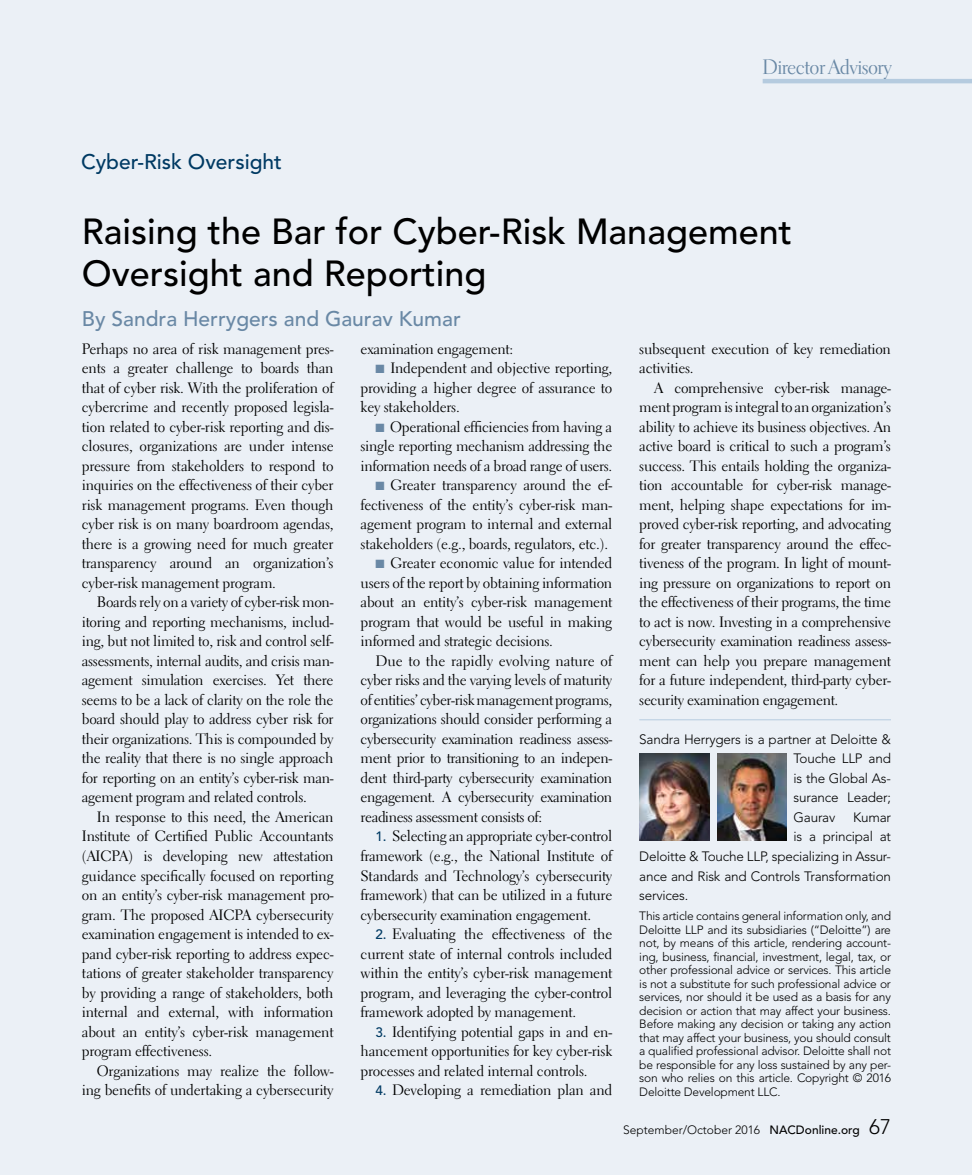
<style>
.page{position:relative;width:972px;height:1175px;background:#fff}
.page>*{position:absolute;margin:0;border:0;box-sizing:border-box;transform-origin:0 0}
.HED{font:500 36px/42px "Avenir";color:#000}
.BYLINE{font:500 21px "Avenir";color:#6988a5}
.DEK{font:500 21px "Avenir";color:#003a63}
.t1{font:21px "Electra LH Display";letter-spacing:.005em;color:#6988a5}
.BODY_TEXT{font:15px/19.5px "Electra LH";letter-spacing:-.015em;color:#000;text-align:justify}
.BODY_TEXT_1ST_PARA{font:15px/19.5px "Electra LH";letter-spacing:-.015em;color:#000;text-align:justify}
.BIO{font:300 13.5px/19.5px "Avenir";letter-spacing:-.015em;color:#000;text-align:justify}
.DISCLAIMER{font:300 12px/13.5px "Avenir";letter-spacing:-.015em;color:#000;text-align:justify}
.s1{color:#6988a5}
.s2{font-family:"Avenir";font-weight:500;font-size:13.5px;color:#003a63}
.s3{font-weight:500}
.s4{font-size:21px}
</style>
<div class="page">
<div style="left:0;top:0;width:972px;height:1174px;background:#ebf0f6"></div>
<hr style="left:763px;top:79px;width:209px;height:4px;background:#b5cbdf">
<hr style="left:639px;top:719px;width:252px;height:1px;background:#b5cbdf">
<img style="left:640px;top:754px;width:69px;height:86px">
<img style="left:717px;top:754px;width:70px;height:86px">
<p class="DEK" style="left:81px;top:150px;width:203px">Cyber-Risk Oversight</p>
<h2 class="t1" style="left:763px;top:54px;width:130px">Director Advisory</h2>
<p class="HED" style="left:82px;top:211px;width:712px">Raising the Bar for Cyber-Risk Management<br>Oversight and Reporting</p>
<p class="BYLINE" style="left:82px;top:307px;width:380px">By Sandra Herrygers and Gaurav Kumar</p>
<p class="BODY_TEXT_1ST_PARA" style="left:82px;top:339px;width:253px">Perhaps no area of risk management pres&shy;ents a greater challenge to boards than that of cyber risk. With the proliferation of cybercrime and recently proposed legisla&shy;tion related to cyber-risk reporting and dis&shy;closures, organizations are under intense pressure from stakeholders to respond to inquiries on the effectiveness of their cyber risk management programs. Even though cyber risk is on many boardroom agendas, there is a growing need for much greater transparency around an organization’s cyber-risk management program.</p>
<p class="BODY_TEXT" style="left:82px;top:592px;width:253px;text-indent:15px">Boards rely on a variety of cyber-risk mon&shy;itoring and reporting mechanisms, includ&shy;ing, but not limited to, risk and control self&shy;assessments, internal audits, and crisis man&shy;agement simulation exercises. Yet there seems to be a lack of clarity on the role the board should play to address cyber risk for their organizations. This is compounded by the reality that there is no single approach for reporting on an entity’s cyber-risk man&shy;agement program and related controls.</p>
<p class="BODY_TEXT" style="left:82px;top:807px;width:253px;text-indent:15px">In response to this need, the American Institute of Certified Public Accountants (AICPA) is developing new attestation guidance specifically focused on reporting on an entity’s cyber-risk management pro&shy;gram. The proposed AICPA cybersecurity examination engagement is intended to ex&shy;pand cyber-risk reporting to address expec&shy;tations of greater stakeholder transparency by providing a range of stakeholders, both internal and external, with information about an entity’s cyber-risk management program effectiveness.</p>
<p class="BODY_TEXT" style="left:82px;top:1060px;width:253px;text-align:right">Organizations may realize the follow&shy;ing benefits of undertaking a cybersecurity</p>
<p class="BODY_TEXT" style="left:639px;top:339px;width:253px">subsequent execution of key remediation activities.</p>
<p class="BODY_TEXT" style="left:639px;top:378px;width:253px;text-indent:15px">A comprehensive cyber-risk manage&shy;ment program is integral to an organization’s ability to achieve its business objectives. An active board is critical to such a program’s success. This entails holding the organiza&shy;tion accountable for cyber-risk manage&shy;ment, helping shape expectations for im&shy;proved cyber-risk reporting, and advocating for greater transparency around the effec&shy;tiveness of the program. In light of mount&shy;ing pressure on organizations to report on the effectiveness of their programs, the time to act is now. Investing in a comprehensive cybersecurity examination readiness assess&shy;ment can help you prepare management for a future independent, third-party cyber&shy;security examination engagement.</p>
<p class="BIO" style="left:794px;top:729px;width:99px;text-indent:-154px">Sandra Herrygers is a partner at Deloitte &amp; Touche LLP and is the Global As&shy;surance Leader; Gaurav</p>
<p class="BODY_TEXT" style="left:361px;top:339px;width:154px">examination engagement:</p>
<p class="BODY_TEXT" style="left:361px;top:358px;width:253px;text-indent:15px"><span class="s1">■</span> Independent and objective reporting, providing a higher degree of assurance to key stakeholders.</p>
<p class="BODY_TEXT" style="left:361px;top:417px;width:253px;text-indent:15px"><span class="s1">■</span> Operational efficiencies from having a single reporting mechanism addressing the information needs of a broad range of users.</p>
<p class="BODY_TEXT" style="left:361px;top:475px;width:253px;text-indent:15px"><span class="s1">■</span> Greater transparency around the ef&shy;fectiveness of the entity’s cyber-risk man&shy;agement program to internal and external stakeholders (e.g., boards, regulators, etc.).</p>
<p class="BODY_TEXT" style="left:361px;top:553px;width:253px;text-indent:15px"><span class="s1">■</span> Greater economic value for intended users of the report by obtaining information about an entity’s cyber-risk management program that would be useful in making informed and strategic decisions.</p>
<p class="BODY_TEXT" style="left:361px;top:651px;width:253px;text-indent:15px">Due to the rapidly evolving nature of cyber risks and the varying levels of maturity of entities’ cyber-risk management programs, organizations should consider performing a cybersecurity examination readiness assess&shy;ment prior to transitioning to an indepen&shy;dent third-party cybersecurity examination engagement. A cybersecurity examination readiness assessment consists of:</p>
<p class="BODY_TEXT" style="left:361px;top:826px;width:253px;text-indent:15px"><span class="s2">1.</span> Selecting an appropriate cyber-control framework (e.g., the National Institute of Standards and Technology’s cybersecurity framework) that can be utilized in a future cybersecurity examination engagement.</p>
<p class="BODY_TEXT" style="left:361px;top:924px;width:253px;text-indent:15px"><span class="s2">2.</span> Evaluating the effectiveness of the current state of internal controls included within the entity’s cyber-risk management program, and leveraging the cyber-control framework adopted by management.</p>
<p class="BODY_TEXT" style="left:361px;top:1021px;width:253px;text-indent:15px"><span class="s2">3.</span> Identifying potential gaps in and en&shy;hancement opportunities for key cyber-risk processes and related internal controls.</p>
<p class="BODY_TEXT" style="left:376px;top:1080px;width:238px"><span class="s2">4.</span> Developing a remediation plan and</p>
<p class="BIO" style="left:853px;top:807px;width:39px">Kumar</p>
<p class="BIO" style="left:794px;top:827px;width:99px">is a principal at</p>
<p class="BIO" style="left:639px;top:846px;width:253px">Deloitte &amp; Touche LLP, specializing in Assur-</p>
<p class="BIO" style="left:639px;top:866px;width:253px">ance and Risk and Controls Transformation</p>
<p class="BIO" style="left:639px;top:885px;width:50px">services.</p>
<p class="DISCLAIMER" style="left:639px;top:909px;width:253px">This article contains general information only, and Deloitte LLP and its subsidiaries (“Deloitte”) are not, by means of this article, rendering account&shy;ing, business, financial, investment, legal, tax, or other professional advice or services. This article is not a substitute for such professional advice or services, nor should it be used as a basis for any decision or action that may affect your business.<br>Before making any decision or taking any action that may affect your business, you should consult a qualified professional advisor. Deloitte shall not be responsible for any loss sustained by any per&shy;son who relies on this article. Copyright © 2016<br>Deloitte Development LLC.</p>
<p class="DISCLAIMER" style="left:623px;top:1123px;width:269px">September/October 2016 <span class="s3">NACDonline.org</span> <span class="s4">67</span></p>
</div>
